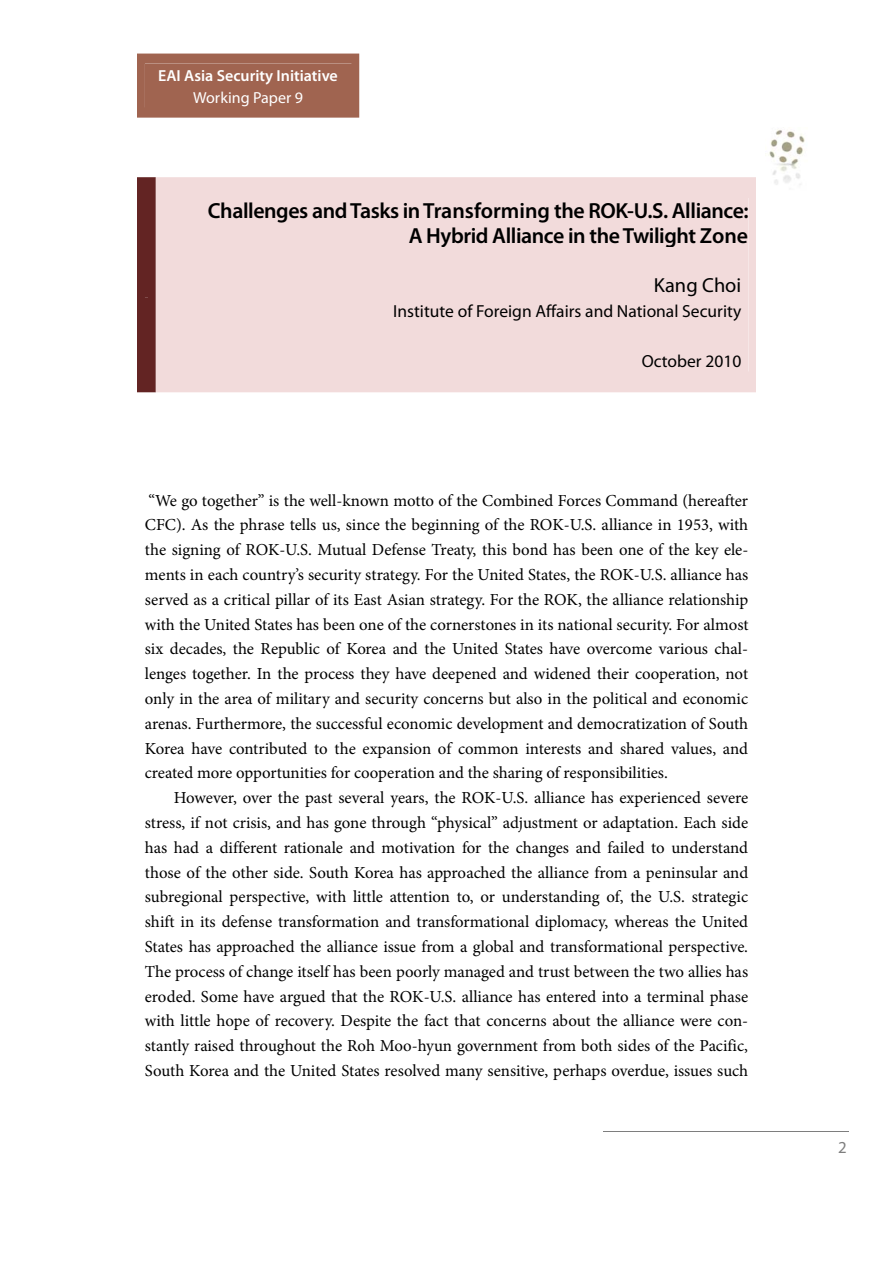
<style>
.page{position:relative;width:893px;height:1263px;background:#fff}
.page>*{position:absolute;margin:0;border:0;box-sizing:border-box;transform-origin:0 0}
.t1{font:600 21.9px/24.8px "Myriad Pro";letter-spacing:-.02em;color:#000;text-align:right}
.t2{font:20.4px "Myriad Pro";letter-spacing:.005em;color:#000}
.t3{font:17.55px "Myriad Pro";color:#000}
.t4{font:16.8px/24.8px "Minion Pro";letter-spacing:-.005em;color:#000;text-align:justify}
.t5{font:16.8px "Myriad Pro";color:#7e7e7e}
.t6{font:600 16.05px "Myriad Pro";color:#fff}
.t7{font:16.05px "Myriad Pro";color:#fff}
</style>
<div class="page">
<svg style="left:137px;top:54px;width:222px;height:64px;background:#a26854"></svg>
<div style="left:145px;top:64px;width:206px;height:22px;background:#a06450"></div>
<div style="left:145px;top:86px;width:206px;height:21px;background:#a06450"></div>
<img style="left:769px;top:129px;width:36px;height:56px">
<hr style="left:603px;top:1131px;width:246px;height:1px;background:#7e7e7e">
<div style="left:137px;top:177px;width:19px;height:215px;background:#632423"></div>
<hr style="left:145px;top:272px;width:3px;height:25px;background:#632423">
<div style="left:156px;top:177px;width:600px;height:215px;background:#f2dbdb"></div>
<div style="left:164px;top:198px;width:584px;height:25px;background:#f2dbdb"></div>
<div style="left:164px;top:223px;width:584px;height:25px;background:#f2dbdb"></div>
<div style="left:164px;top:248px;width:584px;height:49px;background:#f2dbdb"></div>
<div style="left:164px;top:297px;width:584px;height:25px;background:#f2dbdb"></div>
<div style="left:164px;top:322px;width:584px;height:25px;background:#f2dbdb"></div>
<div style="left:164px;top:347px;width:584px;height:25px;background:#f2dbdb"></div>
<p class="t6" style="left:158px;top:70px;width:181px">EAI Asia Security Initiative</p>
<p class="t7" style="left:193px;top:92px;width:111px">Working Paper 9</p>
<h1 class="t1" style="left:208px;top:200px;width:542px">Challenges and Tasks in Transforming the ROK-U.S. Alliance:<br>A Hybrid Alliance in the Twilight Zone</h1>
<p class="t2" style="left:654px;top:278px;width:89px">Kang Choi</p>
<p class="t3" style="left:393px;top:305px;width:350px">Institute of Foreign Affairs and National Security</p>
<p class="t3" style="left:642px;top:354px;width:101px">October 2010</p>
<p class="t4" style="left:145px;top:489px;width:605px">“We go together” is the well-known motto of the Combined Forces Command (hereafter CFC). As the phrase tells us, since the beginning of the ROK-U.S. alliance in 1953, with the signing of ROK-U.S. Mutual Defense Treaty, this bond has been one of the key ele&shy;ments in each country’s security strategy. For the United States, the ROK-U.S. alliance has served as a critical pillar of its East Asian strategy. For the ROK, the alliance relationship with the United States has been one of the cornerstones in its national security. For almost six decades, the Republic of Korea and the United States have overcome various chal&shy;lenges together. In the process they have deepened and widened their cooperation, not only in the area of military and security concerns but also in the political and economic arenas. Furthermore, the successful economic development and democratization of South Korea have contributed to the expansion of common interests and shared values, and created more opportunities for cooperation and the sharing of responsibilities.</p>
<p class="t4" style="left:145px;top:787px;width:605px;text-indent:29px">However, over the past several years, the ROK-U.S. alliance has experienced severe stress, if not crisis, and has gone through “physical” adjustment or adaptation. Each side has had a different rationale and motivation for the changes and failed to understand those of the other side. South Korea has approached the alliance from a peninsular and subregional perspective, with little attention to, or understanding of, the U.S. strategic shift in its defense transformation and transformational diplomacy, whereas the United States has approached the alliance issue from a global and transformational perspective.<br>The process of change itself has been poorly managed and trust between the two allies has eroded. Some have argued that the ROK-U.S. alliance has entered into a terminal phase with little hope of recovery. Despite the fact that concerns about the alliance were con&shy;stantly raised throughout the Roh Moo-hyun government from both sides of the Pacific, South Korea and the United States resolved many sensitive, perhaps overdue, issues such</p>
<p class="t5" style="left:838px;top:1141px;width:10px">2</p>
</div>
